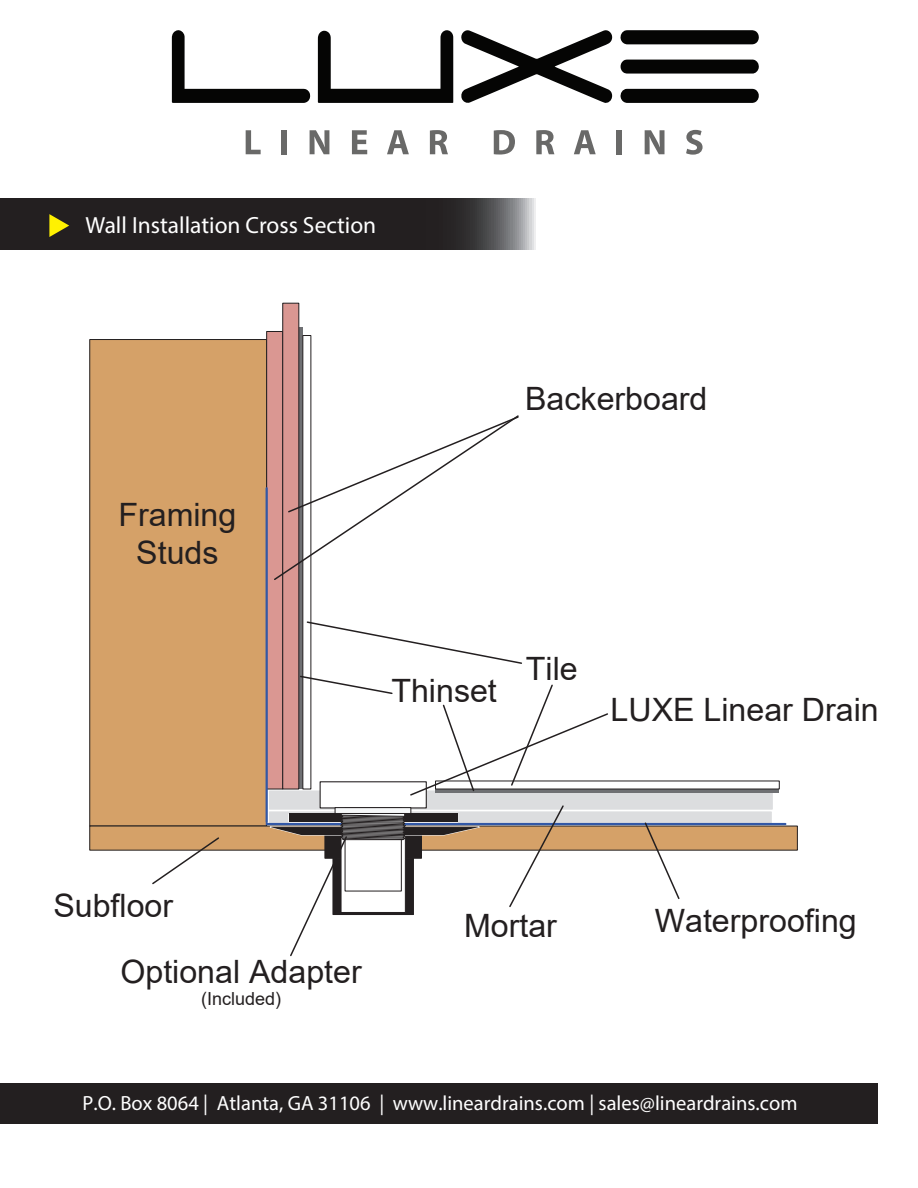
<style>
.page{position:relative;width:918px;height:1188px;background:#fff}
.page>*{position:absolute;margin:0;border:0;box-sizing:border-box;transform-origin:0 0}
.t1{font:32.1px/66px "Arial";color:#231f20}
.t2{font:23.4px "Myriad Pro";color:#fff}
.t3{font:20.55px "Myriad Pro";color:#fff}
.t4{font:18px "Arial";color:#231f20}
</style>
<div class="page">
<div style="left:90px;top:339px;width:177px;height:487px;background:#d5a168;border:1px solid #231f20"></div>
<div style="left:90px;top:826px;width:708px;height:24px;background:#d5a168"></div>
<svg style="left:151px;top:837px;width:69px;height:48px"></svg>
<svg style="left:299px;top:327px;width:4px;height:462px"></svg>
<div style="left:266px;top:331px;width:17px;height:458px;background:#da9792;border:1px solid #231f20"></div>
<div style="left:283px;top:303px;width:16px;height:486px;background:#da9792;border:1px solid #231f20"></div>
<svg style="left:299px;top:675px;width:94px;height:20px"></svg>
<svg style="left:306px;top:620px;width:216px;height:45px"></svg>
<div style="left:269px;top:811px;width:503px;height:14px;background:#dcdddf;border:1px solid #dcdddf"></div>
<div style="left:269px;top:790px;width:504px;height:20px;background:#dcdddf"></div>
<hr style="left:266px;top:823px;width:520px;height:2px;background:#3258a7">
<div style="left:320px;top:781px;width:107px;height:27px;background:#fff;border:1px solid #231f20"></div>
<svg style="left:274px;top:414px;width:245px;height:167px"></svg>
<svg style="left:508px;top:805px;width:57px;height:102px"></svg>
<hr style="left:266px;top:487px;width:2px;height:336px;background:#3258a7">
<svg style="left:609px;top:789px;width:170px;height:3px"></svg>
<svg style="left:643px;top:822px;width:38px;height:77px"></svg>
<svg style="left:0;top:198px;width:536px;height:52px;background:#2e2a2b"></svg>
<svg style="left:49px;top:214px;width:20px;height:23px"></svg>
<div style="left:0;top:1083px;width:878px;height:40px;background:#231f20"></div>
<div style="left:335px;top:807px;width:76px;height:7px;background:#f6f8f9;border:1px solid #231f20"></div>
<svg style="left:267px;top:813px;width:215px;height:144px"></svg>
<svg style="left:409px;top:684px;width:200px;height:113px"></svg>
<svg style="left:172px;top:30px;width:587px;height:73px"></svg>
<svg style="left:246px;top:130px;width:15px;height:24px"></svg>
<div style="left:282px;top:130px;width:5px;height:24px;background:#696968"></div>
<svg style="left:310px;top:130px;width:19px;height:24px"></svg>
<svg style="left:352px;top:130px;width:15px;height:24px"></svg>
<svg style="left:387px;top:130px;width:22px;height:24px"></svg>
<svg style="left:430px;top:130px;width:18px;height:24px"></svg>
<svg style="left:494px;top:130px;width:21px;height:25px"></svg>
<svg style="left:536px;top:130px;width:18px;height:24px"></svg>
<svg style="left:574px;top:130px;width:22px;height:24px"></svg>
<div style="left:617px;top:130px;width:5px;height:24px;background:#696968"></div>
<svg style="left:645px;top:130px;width:20px;height:24px"></svg>
<svg style="left:686px;top:130px;width:17px;height:25px"></svg>
<p class="t2" style="left:86px;top:210px;width:292px">Wall Installation Cross Section</p>
<p class="t1" style="left:118px;top:495px;width:119px;line-height:38.5px;text-align:center">Framing<br>Studs</p>
<p class="t1" style="left:525px;top:366px;width:184px">Backerboard</p>
<p class="t1" style="left:391px;top:658px;width:107px">Thinset</p>
<p class="t1" style="left:526px;top:635px;width:53px">Tile</p>
<p class="t1" style="left:611px;top:677px;width:270px">LUXE Linear Drain</p>
<p class="t1" style="left:120px;top:873px;width:243px;text-indent:-67px">Subfloor<br>Optional Adapter</p>
<p class="t4" style="left:201px;top:986px;width:82px">(Included)</p>
<p class="t1" style="left:464px;top:893px;width:94px">Mortar</p>
<p class="t1" style="left:655px;top:888px;width:203px">Waterproofing</p>
<p class="t3" style="left:83px;top:1091px;width:716px">P.O. Box 8064 | Atlanta, GA 31106 | www.lineardrains.com | sales@lineardrains.com</p>
</div>
